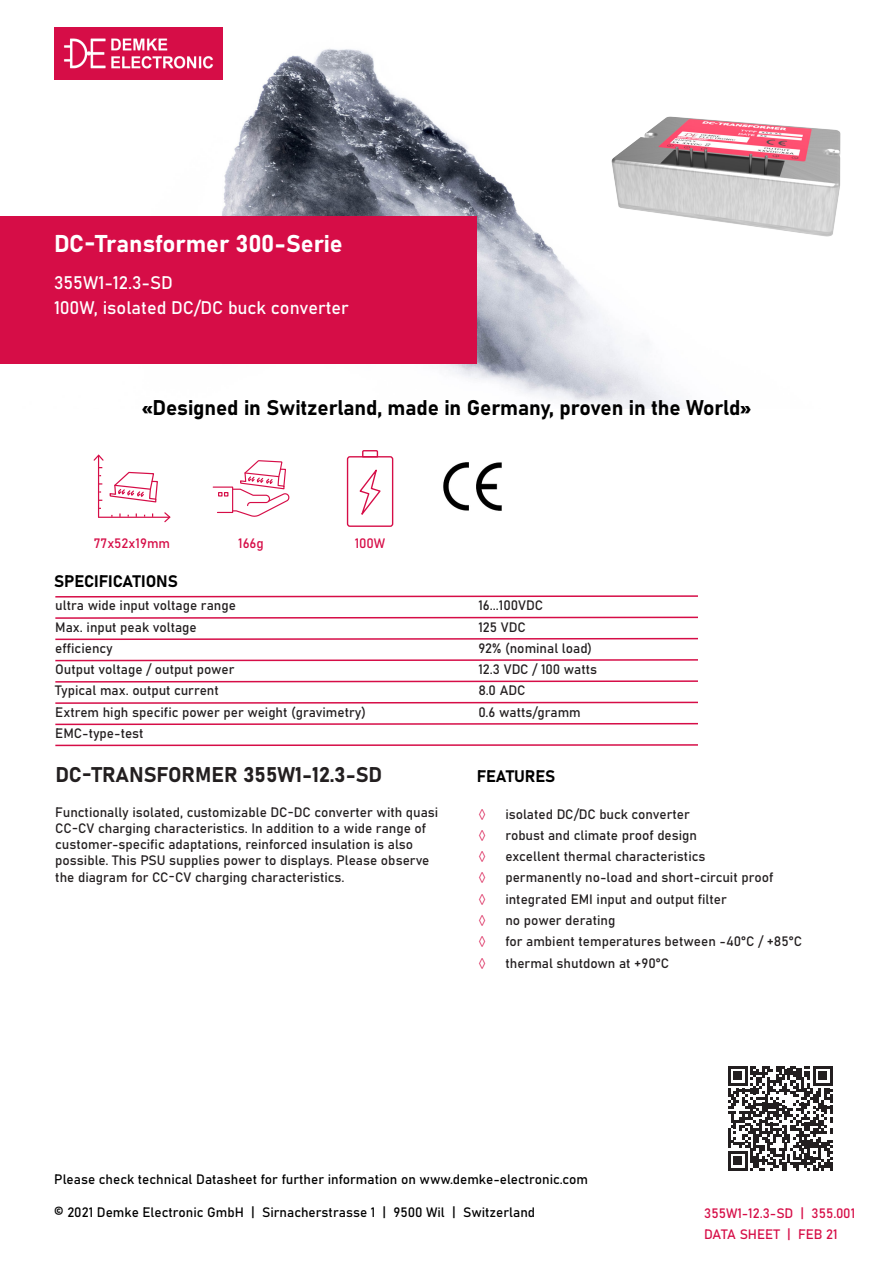
<style>
.page{position:relative;width:893px;height:1263px;background:#fff}
.page>*{position:absolute;margin:0;border:0;box-sizing:border-box;transform-origin:0 0}
.t1{font:24px "Bahnschrift";color:#fff}
.t2{font:21px "Bahnschrift";letter-spacing:-.005em;color:#000}
.t3{font:21px "Bahnschrift";color:#231f20}
.t4{font:18px "Bahnschrift";color:#fff}
.t5{font:16.5px "Bahnschrift";letter-spacing:-.005em;color:#000}
.t6{font:13.5px/16.2px "Bahnschrift";color:#231f20}
.t7{font:13.5px "Bahnschrift";color:#000}
.DIM_gew_AW_Absatz{font:13.5px "Bahnschrift";color:#d60d47}
.t8{font:13.5px "Minion Pro";color:#d60d47}
</style>
<div class="page">
<img style="left:54px;top:27px;width:630px;height:382px">
<img style="left:54px;top:28px;width:169px;height:51px">
<div style="left:0;top:216px;width:477px;height:148px;background:#d60d47"></div>
<svg style="left:55px;top:595px;width:643px;height:3px"></svg>
<svg style="left:55px;top:616px;width:643px;height:3px"></svg>
<svg style="left:55px;top:637px;width:643px;height:4px"></svg>
<svg style="left:55px;top:659px;width:643px;height:3px"></svg>
<svg style="left:55px;top:680px;width:643px;height:3px"></svg>
<svg style="left:55px;top:701px;width:643px;height:3px"></svg>
<svg style="left:55px;top:722px;width:643px;height:4px"></svg>
<svg style="left:55px;top:744px;width:643px;height:3px"></svg>
<svg style="left:94px;top:454px;width:76px;height:69px"></svg>
<svg style="left:213px;top:460px;width:76px;height:57px"></svg>
<svg style="left:346px;top:450px;width:48px;height:77px"></svg>
<img style="left:443px;top:462px;width:59px;height:49px">
<svg style="left:728px;top:1066px;width:105px;height:105px"></svg>
<img style="left:605px;top:89px;width:236px;height:197px">
<p class="t1" style="left:54px;top:228px;width:290px">DC-Transformer 300-Serie</p>
<p class="t4" style="left:54px;top:272px;width:120px">355W1-12.3-SD</p>
<p class="t4" style="left:54px;top:296px;width:296px">100W, isolated DC/DC buck converter</p>
<h2 class="t2" style="left:142px;top:395px;width:610px">«Designed in Switzerland, made in Germany, proven in the World»</h2>
<p class="DIM_gew_AW_Absatz" style="left:94px;top:534px;width:78px">77x52x19mm</p>
<p class="DIM_gew_AW_Absatz" style="left:238px;top:534px;width:27px">166g</p>
<p class="DIM_gew_AW_Absatz" style="left:355px;top:534px;width:32px">100W</p>
<p class="t5" style="left:54px;top:571px;width:125px">SPECIFICATIONS</p>
<p class="t6" style="left:55px;top:597px;width:182px">ultra wide input voltage range</p>
<p class="t6" style="left:478px;top:597px;width:66px">16...100VDC</p>
<p class="t6" style="left:478px;top:619px;width:49px">125 VDC</p>
<p class="t6" style="left:55px;top:640px;width:59px">efficiency</p>
<p class="t6" style="left:478px;top:640px;width:115px">92% (nominal load)</p>
<p class="t6" style="left:55px;top:661px;width:181px">Output voltage / output power</p>
<p class="t6" style="left:478px;top:661px;width:120px">12.3 VDC / 100 watts</p>
<p class="t6" style="left:55px;top:682px;width:165px">Typical max. output current</p>
<p class="t6" style="left:478px;top:682px;width:49px">8.0 ADC</p>
<p class="t6" style="left:55px;top:704px;width:312px">Extrem high specific power per weight (gravimetry)</p>
<p class="t6" style="left:478px;top:704px;width:104px">0.6 watts/gramm</p>
<p class="t6" style="left:55px;top:725px;width:90px">EMC-type-test</p>
<p class="t6" style="left:55px;top:619px;width:143px">Max. input peak voltage</p>
<p class="t3" style="left:55px;top:761px;width:328px">DC-TRANSFORMER 355W1-12.3-SD</p>
<p class="t6" style="left:55px;top:804px;width:384px">Functionally isolated, customizable DC-DC converter with quasi CC-CV charging characteristics. In addition to a wide range of customer-specific adaptations, reinforced insulation is also possible. This PSU supplies power to displays. Please observe the diagram for CC-CV charging characteristics.</p>
<p class="t5" style="left:477px;top:765px;width:80px">FEATURES</p>
<p class="t8" style="left:478px;top:805px;width:9px">◊</p>
<p class="t6" style="left:505px;top:806px;width:186px">isolated DC/DC buck converter</p>
<p class="t8" style="left:478px;top:827px;width:9px">◊</p>
<p class="t6" style="left:505px;top:827px;width:193px">robust and climate proof design</p>
<p class="t8" style="left:478px;top:848px;width:9px">◊</p>
<p class="t6" style="left:505px;top:848px;width:202px">excellent thermal characteristics</p>
<p class="t8" style="left:478px;top:869px;width:9px">◊</p>
<p class="t6" style="left:505px;top:869px;width:269px">permanently no-load and short-circuit proof</p>
<p class="t8" style="left:478px;top:890px;width:9px">◊</p>
<p class="t6" style="left:505px;top:891px;width:223px">integrated EMI input and output filter</p>
<p class="t8" style="left:478px;top:912px;width:9px">◊</p>
<p class="t6" style="left:505px;top:912px;width:111px">no power derating</p>
<p class="t8" style="left:478px;top:933px;width:9px">◊</p>
<p class="t6" style="left:505px;top:933px;width:298px">for ambient temperatures between -40°C / +85°C</p>
<p class="t8" style="left:478px;top:954px;width:9px">◊</p>
<p class="t6" style="left:505px;top:955px;width:165px">thermal shutdown at +90°C</p>
<p class="t7" style="left:54px;top:1171px;width:535px">Please check technical Datasheet for further information on www.demke-electronic.com</p>
<p class="t7" style="left:54px;top:1204px;width:482px">© 2021 Demke Electronic GmbH | Sirnacherstrasse 1 | 9500 Wil | Switzerland</p>
<p class="DIM_gew_AW_Absatz" style="left:704px;top:1204px;width:153px">355W1-12.3-SD | 355.001</p>
<p class="DIM_gew_AW_Absatz" style="left:704px;top:1225px;width:135px">DATA SHEET | FEB 21</p>
</div>
